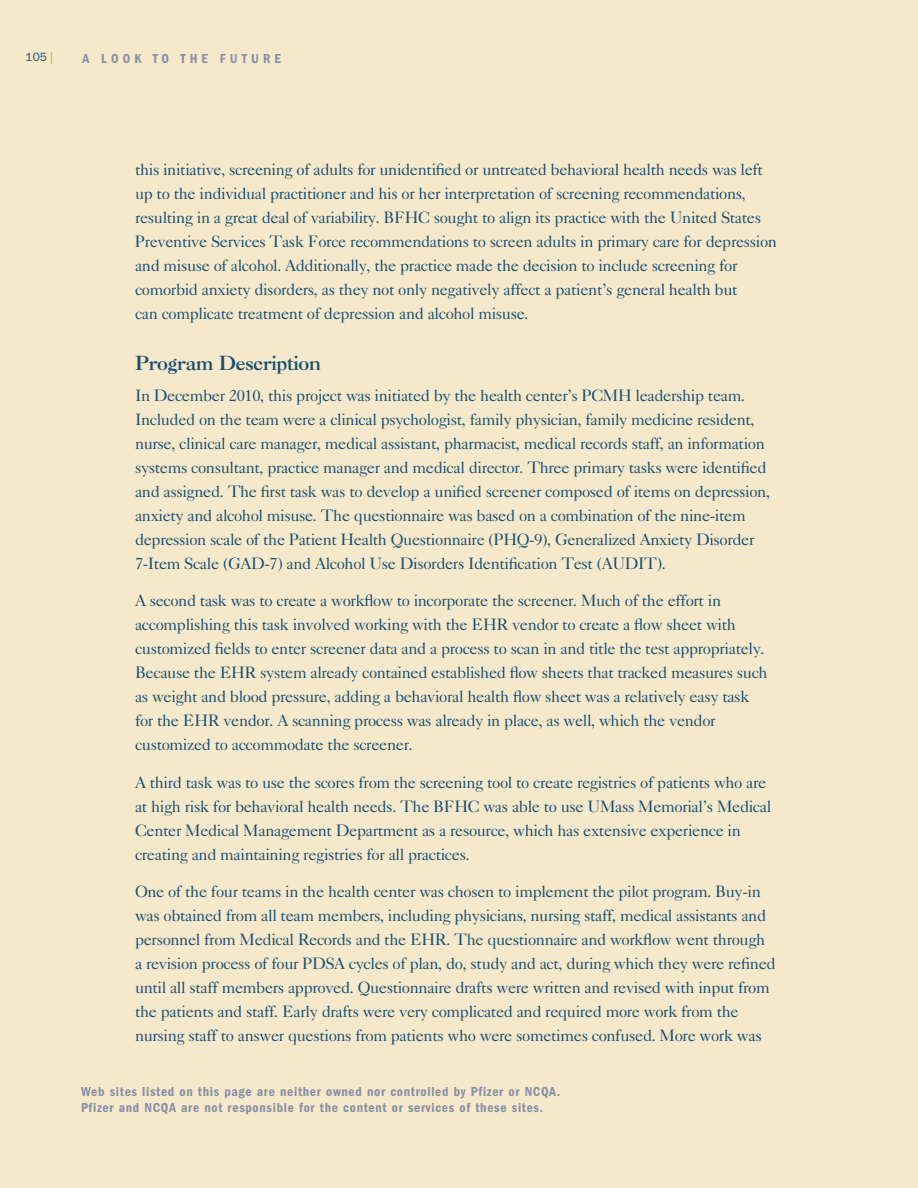
<style>
.page{position:relative;width:918px;height:1188px;background:#f6e8ca}
.page>*{position:absolute;margin:0;border:0;box-sizing:border-box;transform-origin:0 0}
.Body_text{font:19.5px "Caslon Three";letter-spacing:-.015em;color:#174f72}
.Body_text-2{font:16.5px/24px "Caslon Five Forty";letter-spacing:-.025em;color:#174f72}
.t1{font:600 condensed 13.5px/16.2px "Franklin Gothic";letter-spacing:.05em;color:#8990a6}
.t2{font:600 condensed 13.5px "Franklin Gothic";letter-spacing:.3em;color:#8990a6}
.t3{font:12px "ITC Franklin Gothic Std";color:#174f72}
.s1{color:#d49f0c}
</style>
<div class="page">
<p class="t3" style="left:26px;top:50px;width:29px">105 <span class="s1">|</span></p>
<p class="t2" style="left:83px;top:50px;width:200px">A LOOK TO THE FUTURE</p>
<p class="Body_text-2" style="left:135px;top:157px;width:644px">this initiative, screening of adults for unidentified or untreated behavioral health needs was left up to the individual practitioner and his or her interpretation of screening recommendations, resulting in a great deal of variability. BFHC sought to align its practice with the United States Preventive Services Task Force recommendations to screen adults in primary care for depression and misuse of alcohol. Additionally, the practice made the decision to include screening for comorbid anxiety disorders, as they not only negatively affect a patient’s general health but<br>can complicate treatment of depression and alcohol misuse.</p>
<p class="Body_text" style="left:135px;top:351px;width:187px">Program Description</p>
<p class="Body_text-2" style="left:135px;top:383px;width:637px">In December 2010, this project was initiated by the health center’s PCMH leadership team.<br>Included on the team were a clinical psychologist, family physician, family medicine resident, nurse, clinical care manager, medical assistant, pharmacist, medical records staff, an information systems consultant, practice manager and medical director. Three primary tasks were identified and assigned. The first task was to develop a unified screener composed of items on depression, anxiety and alcohol misuse. The questionnaire was based on a combination of the nine-item depression scale of the Patient Health Questionnaire (PHQ-9), Generalized Anxiety Disorder 7-Item Scale (GAD-7) and Alcohol Use Disorders Identification Test (AUDIT).</p>
<p class="Body_text-2" style="left:135px;top:588px;width:634px">A second task was to create a workflow to incorporate the screener. Much of the effort in accomplishing this task involved working with the EHR vendor to create a flow sheet with customized fields to enter screener data and a process to scan in and title the test appropriately.<br>Because the EHR system already contained established flow sheets that tracked measures such as weight and blood pressure, adding a behavioral health flow sheet was a relatively easy task for the EHR vendor. A scanning process was already in place, as well, which the vendor customized to accommodate the screener.</p>
<p class="Body_text-2" style="left:135px;top:770px;width:638px">A third task was to use the scores from the screening tool to create registries of patients who are at high risk for behavioral health needs. The BFHC was able to use UMass Memorial’s Medical Center Medical Management Department as a resource, which has extensive experience in creating and maintaining registries for all practices.</p>
<p class="Body_text-2" style="left:135px;top:879px;width:642px">One of the four teams in the health center was chosen to implement the pilot program. Buy-in was obtained from all team members, including physicians, nursing staff, medical assistants and personnel from Medical Records and the EHR. The questionnaire and workflow went through a revision process of four PDSA cycles of plan, do, study and act, during which they were refined until all staff members approved. Questionnaire drafts were written and revised with input from the patients and staff. Early drafts were very complicated and required more work from the nursing staff to answer questions from patients who were sometimes confused. More work was</p>
<p class="t1" style="left:81px;top:1083px;width:481px">Web sites listed on this page are neither owned nor controlled by Pfizer or NCQA.<br>Pfizer and NCQA are not responsible for the content or services of these sites.</p>
</div>
